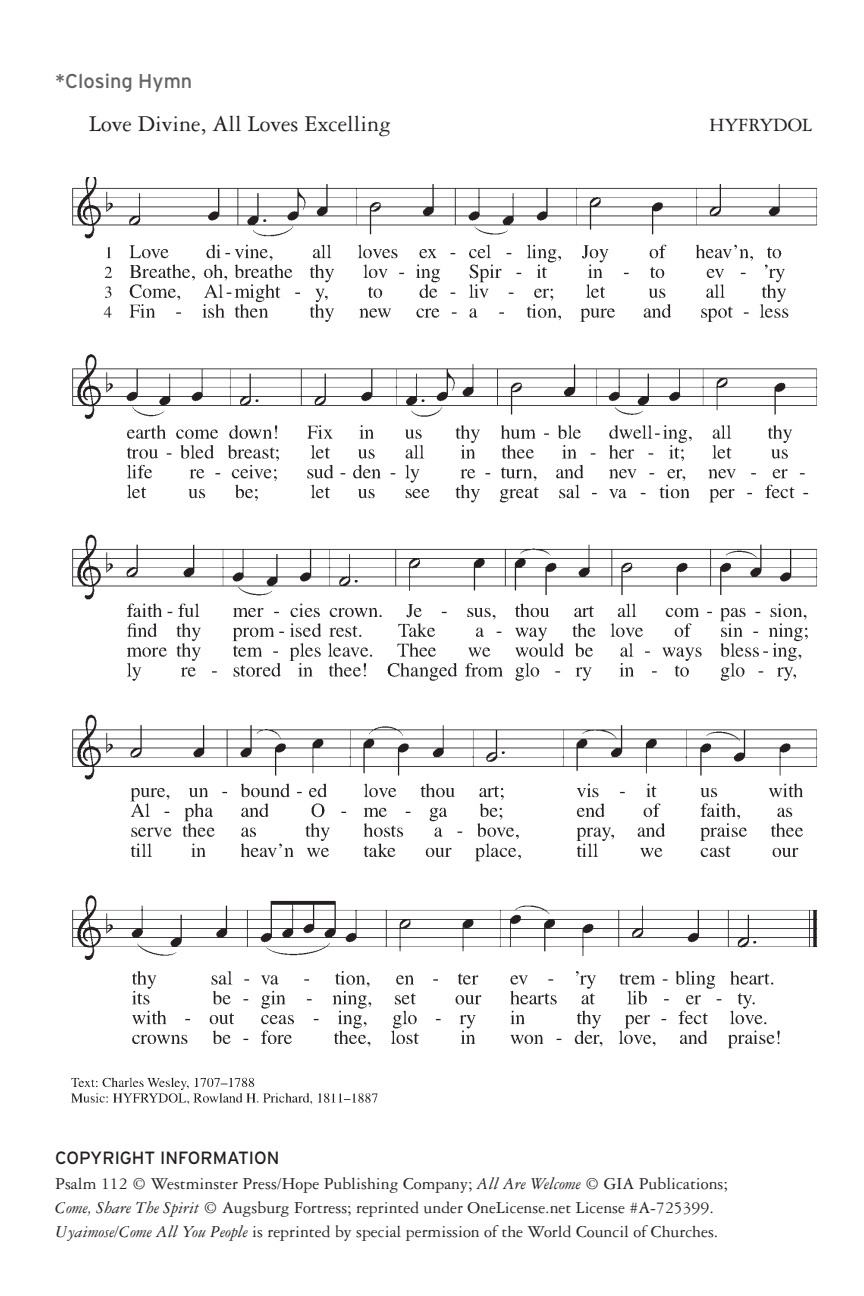
<style>
.page{position:relative;width:864px;height:1296px;background:#fff}
.page>*{position:absolute;margin:0;border:0;box-sizing:border-box;transform-origin:0 0}
.Header_2{font:24px "Garamond 3 LT Std";color:#231f20}
.Header_2-2{font:20px "Interstate";color:#636366}
.Header_2-3{font:20px "Garamond 3 LT Std";color:#231f20}
.Header_3{font:17.8px/23.6px "Garamond 3 LT Std";color:#231f20}
.Header_3-2{font:17.8px "Interstate";color:#231f20}
.s1{font-style:italic}
</style>
<div class="page">
<img style="left:71px;top:178px;width:747px;height:927px">
<p class="Header_2-2" style="left:55px;top:70px;width:139px">*Closing Hymn</p>
<p class="Header_2" style="left:89px;top:111px;width:303px">Love Divine, All Loves Excelling</p>
<p class="Header_2-3" style="left:709px;top:114px;width:104px">HYFRYDOL</p>
<p class="Header_3-2" style="left:55px;top:1148px;width:226px">COPYRIGHT INFORMATION</p>
<p class="Header_3" style="left:55px;top:1172px;width:674px">Psalm 112 © Westminster Press/Hope Publishing Company; <span class="s1">All Are Welcome</span> © GIA Publications;<br><span class="s1">Come, Share The Spirit</span> © Augsburg Fortress; reprinted under OneLicense.net License #A-725399.<br><span class="s1">Uyaimose/Come All You People</span> is reprinted by special permission of the World Council of Churches.</p>
</div>
